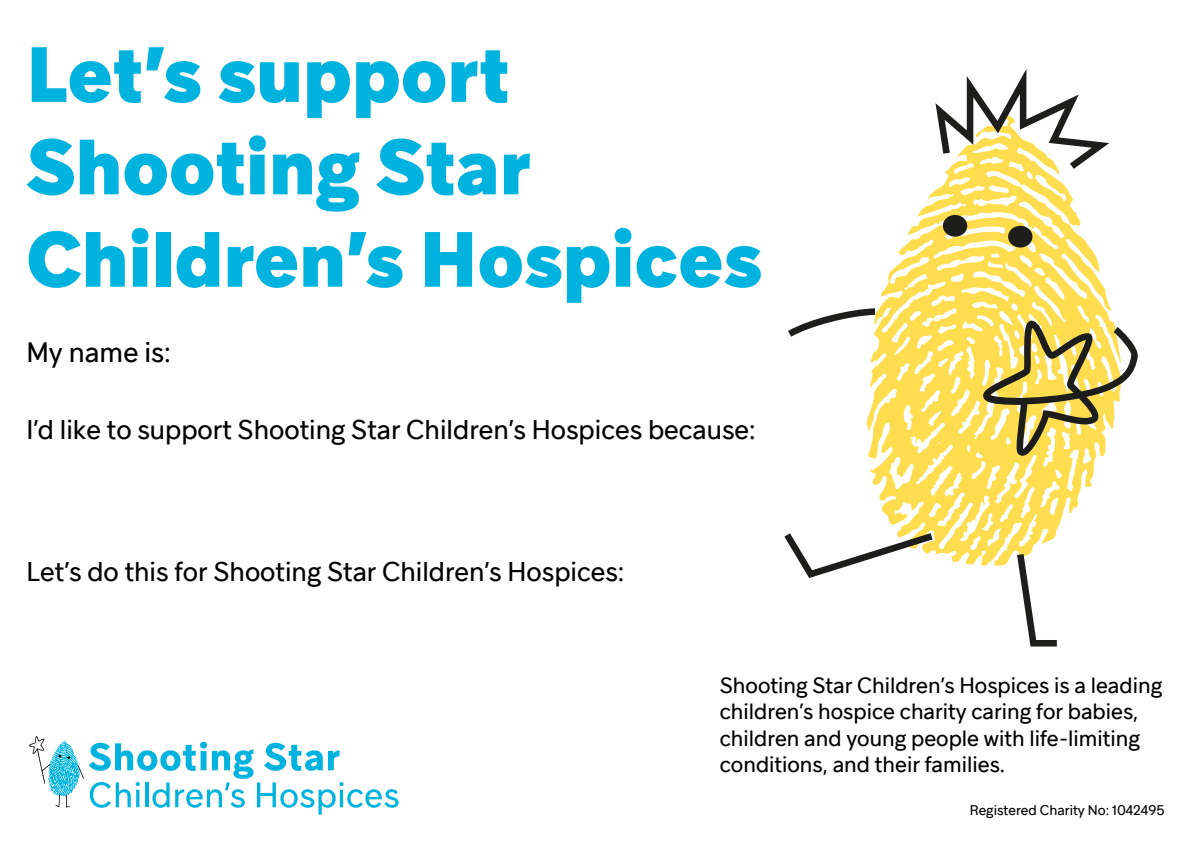
<style>
.page{position:relative;width:1191px;height:842px;background:#fff}
.page>*{position:absolute;margin:0;border:0;box-sizing:border-box;transform-origin:0 0}
.t1{font:900 77px/92.4px "Guillon";color:#00b3df}
.t2{font:28px "Guillon";color:#000}
.t3{font:27px "Guillon";color:#000}
.t4{font:22px/26.4px "Guillon";color:#000}
.t5{font:14px "Guillon";color:#000}
</style>
<div class="page">
<svg style="left:866px;top:169px;width:246px;height:397px;fill:#ffdd4f"></svg>
<svg style="left:784px;top:533px;width:148px;height:45px"></svg>
<div style="left:1008px;top:226px;width:24px;height:22px;background:#1d1d1b;border-radius:50%"></div>
<div style="left:943px;top:215px;width:24px;height:22px;background:#1d1d1b;border-radius:50%"></div>
<svg style="left:1017px;top:554px;width:39px;height:92px"></svg>
<svg style="left:935px;top:69px;width:174px;height:100px"></svg>
<svg style="left:788px;top:308px;width:87px;height:29px"></svg>
<svg style="left:983px;top:321px;width:155px;height:135px"></svg>
<svg style="left:29px;top:736px;width:370px;height:79px"></svg>
<h1 class="t1" style="left:26px;top:35px;width:737px">Let’s support<br>Shooting Star<br>Children’s Hospices</h1>
<p class="t2" style="left:26px;top:341px;width:146px">My name is:</p>
<p class="t3" style="left:26px;top:420px;width:731px">I’d like to support Shooting Star Children’s Hospices because:</p>
<p class="t3" style="left:26px;top:562px;width:599px">Let’s do this for Shooting Star Children’s Hospices:</p>
<p class="t4" style="left:719px;top:674px;width:444px">Shooting Star Children’s Hospices is a leading children’s hospice charity caring for babies, children and young people with life-limiting conditions, and their families.</p>
<p class="t5" style="left:969px;top:805px;width:196px">Registered Charity No: 1042495</p>
</div>
